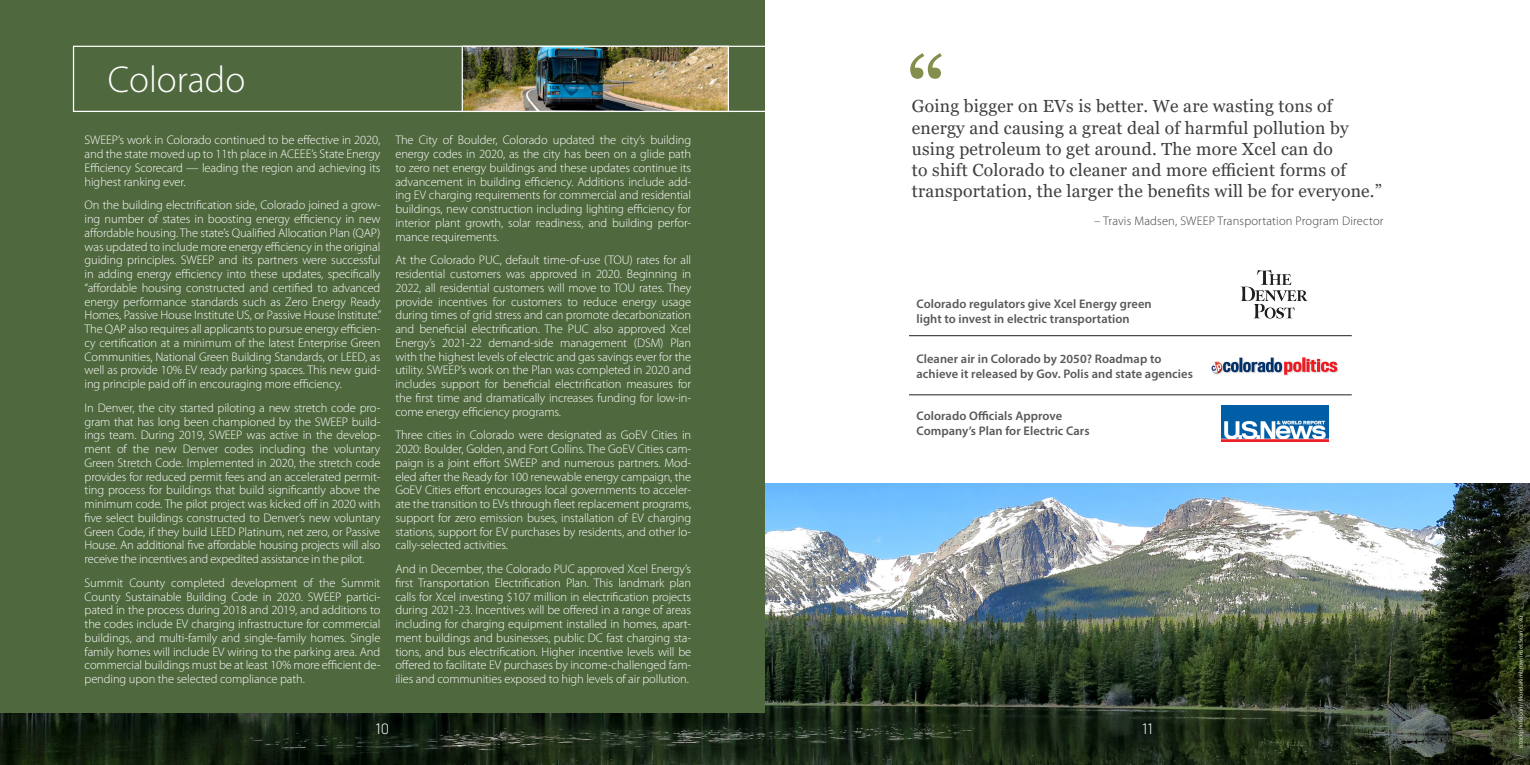
<style>
.page{position:relative;width:1530px;height:765px;background:#fff}
.page>*{position:absolute;margin:0;border:0;box-sizing:border-box;transform-origin:0 0}
.t1{font:97.12px "Georgia";color:#838f4c}
.t2{font:300 37.5px "Myriad Pro";color:#fff}
.t3{font:17.5px/21.2px "Georgia";letter-spacing:.015em;color:#3e3e3f}
.t4{font:300 15px "Barlow";color:#fff}
.Body_text{font:300 12.5px/13.8px "Myriad Pro";letter-spacing:-.01em;color:#fff;text-align:justify}
.Press_headline{font:600 12.5px/15px "Myriad Pro";letter-spacing:.005em;color:#57585a}
.Quote_Attribution{font:300 12.5px "Myriad Pro";letter-spacing:.015em;color:#3e3e3f}
.Photo_credit_white{font:6.25px "Myriad Pro";color:#d3d7bf}
</style>
<div class="page">
<img style="left:1240px;top:270px;width:68px;height:49px">
<img style="left:1211px;top:357px;width:127px;height:19px">
<img style="left:1221px;top:405px;width:108px;height:37px">
<hr style="left:909px;top:335px;width:443px;height:1px;background:#231f20">
<hr style="left:909px;top:395px;width:443px;height:1px;background:#231f20">
<img style="left:0;top:484px;width:1530px;height:281px">
<div style="left:0;top:0;width:765px;height:713px;background:#4f683e"></div>
<div style="left:73px;top:46px;width:708px;height:66px;border:1px solid #fff"></div>
<img style="left:464px;top:48px;width:263px;height:62px">
<div style="left:462px;top:46px;width:267px;height:66px;border:1px solid #fff"></div>
<p class="t2" style="left:108px;top:57px;width:139px">Colorado</p>
<p class="Body_text" style="left:85px;top:133px;width:297px">SWEEP’s work in Colorado continued to be effective in 2020, and the state moved up to 11th place in ACEEE’s State Energy Efficiency Scorecard — leading the region and achieving its highest ranking ever.</p>
<p class="Body_text" style="left:85px;top:198px;width:299px">On the building electrification side, Colorado joined a grow&shy;ing number of states in boosting energy efficiency in new affordable housing. The state’s Qualified Allocation Plan (QAP) was updated to include more energy efficiency in the original guiding principles. SWEEP and its partners were successful in adding energy efficiency into these updates, specifically “affordable housing constructed and certified to advanced energy performance standards such as Zero Energy Ready Homes, Passive House Institute US, or Passive House Institute.” The QAP also requires all applicants to pursue energy efficien&shy;cy certification at a minimum of the latest Enterprise Green Communities, National Green Building Standards, or LEED, as well as provide 10% EV ready parking spaces. This new guid&shy;ing principle paid off in encouraging more efficiency.</p>
<p class="Body_text" style="left:85px;top:401px;width:297px">In Denver, the city started piloting a new stretch code pro&shy;gram that has long been championed by the SWEEP build&shy;ings team. During 2019, SWEEP was active in the develop&shy;ment of the new Denver codes including the voluntary Green Stretch Code. Implemented in 2020, the stretch code provides for reduced permit fees and an accelerated permit&shy;ting process for buildings that build significantly above the minimum code. The pilot project was kicked off in 2020 with five select buildings constructed to Denver’s new voluntary Green Code, if they build LEED Platinum, net zero, or Passive House. An additional five affordable housing projects will also receive the incentives and expedited assistance in the pilot.</p>
<p class="Body_text" style="left:85px;top:576px;width:297px">Summit County completed development of the Summit County Sustainable Building Code in 2020. SWEEP partici&shy;pated in the process during 2018 and 2019, and additions to the codes include EV charging infrastructure for commercial buildings, and multi-family and single-family homes. Single family homes will include EV wiring to the parking area. And commercial buildings must be at least 10% more efficient de&shy;pending upon the selected compliance path.</p>
<p class="Body_text" style="left:395px;top:133px;width:297px">The City of Boulder, Colorado updated the city’s building energy codes in 2020, as the city has been on a glide path to zero net energy buildings and these updates continue its advancement in building efficiency. Additions include add&shy;ing EV charging requirements for commercial and residential buildings, new construction including lighting efficiency for interior plant growth, solar readiness, and building perfor&shy;mance requirements.</p>
<p class="Body_text" style="left:395px;top:253px;width:297px">At the Colorado PUC, default time-of-use (TOU) rates for all residential customers was approved in 2020. Beginning in 2022, all residential customers will move to TOU rates. They provide incentives for customers to reduce energy usage during times of grid stress and can promote decarbonization and beneficial electrification. The PUC also approved Xcel Energy’s 2021-22 demand-side management (DSM) Plan with the highest levels of electric and gas savings ever for the utility. SWEEP’s work on the Plan was completed in 2020 and includes support for beneficial electrification measures for the first time and dramatically increases funding for low-in&shy;come energy efficiency programs.</p>
<p class="Body_text" style="left:395px;top:428px;width:297px">Three cities in Colorado were designated as GoEV Cities in 2020: Boulder, Golden, and Fort Collins. The GoEV Cities cam&shy;paign is a joint effort SWEEP and numerous partners. Mod&shy;eled after the Ready for 100 renewable energy campaign, the GoEV Cities effort encourages local governments to acceler&shy;ate the transition to EVs through fleet replacement programs, support for zero emission buses, installation of EV charging stations, support for EV purchases by residents, and other lo&shy;cally-selected activities.</p>
<p class="Body_text" style="left:395px;top:562px;width:297px">And in December, the Colorado PUC approved Xcel Energy’s first Transportation Electrification Plan. This landmark plan calls for Xcel investing $107 million in electrification projects during 2021-23. Incentives will be offered in a range of areas including for charging equipment installed in homes, apart&shy;ment buildings and businesses, public DC fast charging sta&shy;tions, and bus electrification. Higher incentive levels will be offered to facilitate EV purchases by income-challenged fam&shy;ilies and communities exposed to high levels of air pollution.</p>
<p class="t1" style="left:907px;top:33px;width:41px">“</p>
<p class="t3" style="left:912px;top:96px;width:472px">Going bigger on EVs is better. We are wasting tons of energy and causing a great deal of harmful pollution by using petroleum to get around. The more Xcel can do<br>to shift Colorado to cleaner and more efficient forms of transportation, the larger the benefits will be for everyone.”</p>
<p class="Quote_Attribution" style="left:1094px;top:213px;width:291px">– Travis Madsen, SWEEP Transportation Program Director</p>
<p class="Press_headline" style="left:917px;top:296px;width:237px">Colorado regulators give Xcel Energy green light to invest in electric transportation</p>
<p class="Press_headline" style="left:917px;top:351px;width:278px">Cleaner air in Colorado by 2050? Roadmap to achieve it released by Gov. Polis and state agencies</p>
<p class="Press_headline" style="left:917px;top:408px;width:175px">Colorado Officials Approve<br>Company’s Plan for Electric Cars</p>
<p class="t4" style="left:376px;top:718px;width:15px">10</p>
<p class="t4" style="left:1142px;top:718px;width:12px">11</p>
<p class="Photo_credit_white" style="left:1517px;top:748px;width:135px;rotate:-90deg">istockphoto.com/JRondaKimbrow; inset Sean G. Xu</p>
</div>
